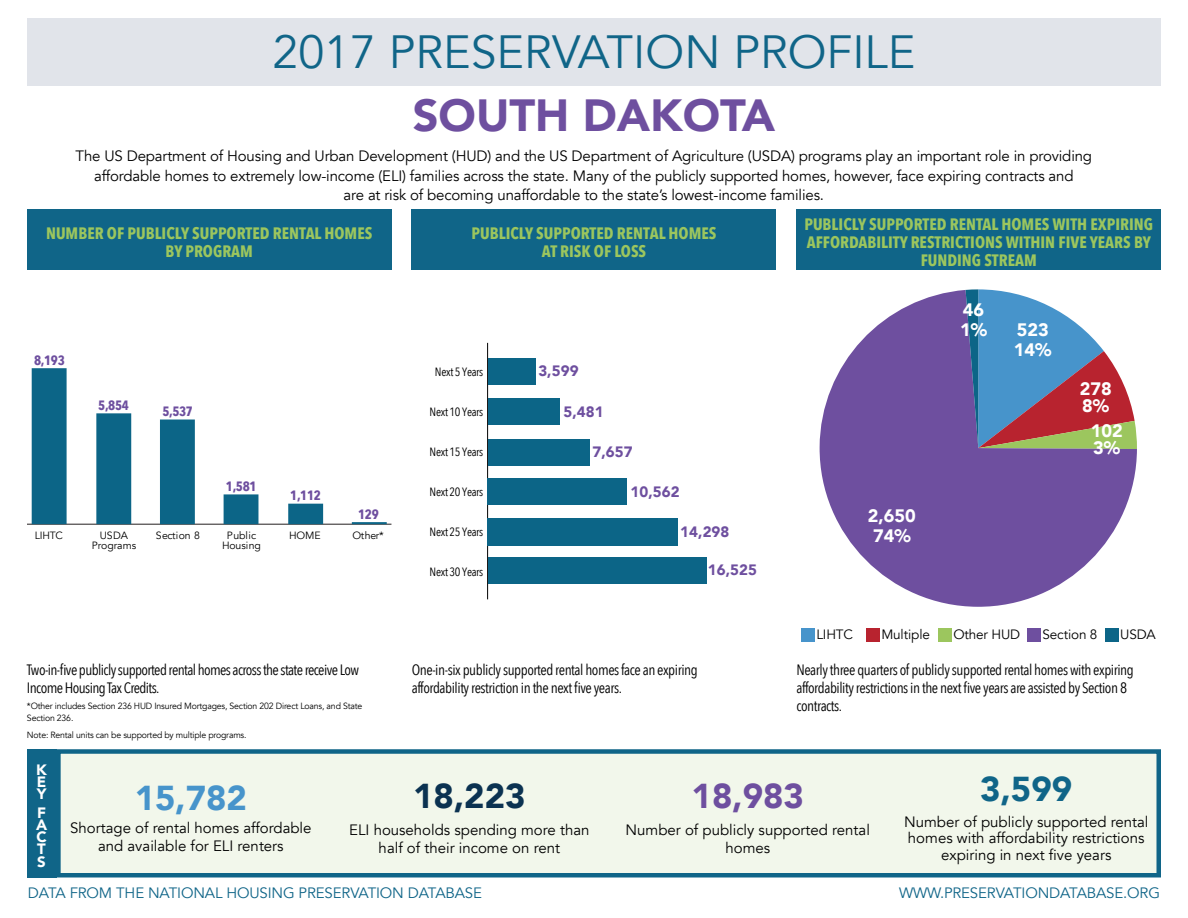
<style>
.page{position:relative;width:1188px;height:918px;background:#fff}
.page>*{position:absolute;margin:0;border:0;box-sizing:border-box;transform-origin:0 0}
.t1{font:46.5px "Avenir";color:#106588}
.t2{font:900 45px "Avenir";color:#6e4f9f}
.t3{font:900 34.5px "Avenir";color:#4794cb}
.t4{font:900 34.5px "Avenir";color:#0b3251}
.t5{font:900 34.5px "Avenir";color:#6e4f9f}
.t6{font:900 34.5px "Avenir";color:#106588}
.t7{font:900 18px/20.1px "Avenir";color:#fff}
.t8{font:700 16.5px/18px "Avenir Next Condensed";color:#9cc65e;text-align:center}
.t9{font:15px/18px "Avenir";letter-spacing:-.01em;color:#000;text-align:center}
.t10{font:15px/18px "Avenir Next Condensed";letter-spacing:-.03em;color:#000}
.t11{font:15px "Avenir";letter-spacing:-.01em;color:#106588}
.t12{font:900 15px "Avenir";letter-spacing:.005em;color:#6e4f9f}
.t13{font:900 15px/12px "Avenir";color:#fff;text-align:justify}
.t14{font:13.5px "Avenir";letter-spacing:-.01em;color:#000}
.t15{font:700 13.5px "Avenir Next Condensed";letter-spacing:-.025em;color:#6e4f9f}
.t16{font:12px "Avenir Next Condensed";letter-spacing:-.025em;color:#000}
.t17{font:10.5px/10.5px "Avenir";color:#000;text-align:center}
.t18{font:9px/12px "Avenir";letter-spacing:-.02em;color:#000}
</style>
<div class="page">
<div style="left:27px;top:18px;width:1134px;height:68px;background:#e1e4ea"></div>
<div style="left:27px;top:209px;width:365px;height:61px;background:#106588"></div>
<div style="left:412px;top:209px;width:364px;height:61px;background:#106588"></div>
<div style="left:797px;top:209px;width:364px;height:61px;background:#106588"></div>
<div style="left:27px;top:749px;width:29px;height:129px;background:#106588"></div>
<div style="left:58px;top:752px;width:1101px;height:123px;background:#f2f7eb"></div>
<div style="left:56px;top:749px;width:1105px;height:129px;border:4px solid #106588"></div>
<hr style="left:27px;top:524px;width:364px;height:1px;background:#231f20">
<svg style="left:32px;top:368px;width:355px;height:156px"></svg>
<hr style="left:487px;top:343px;width:1px;height:256px;background:#000">
<div style="left:488px;top:358px;width:48px;height:27px;background:#0c6587"></div>
<div style="left:488px;top:398px;width:72px;height:27px;background:#0c6587"></div>
<div style="left:488px;top:439px;width:102px;height:27px;background:#0c6587"></div>
<div style="left:488px;top:478px;width:139px;height:27px;background:#0c6587"></div>
<div style="left:488px;top:518px;width:190px;height:27px;background:#0c6587"></div>
<div style="left:488px;top:557px;width:219px;height:27px;background:#0c6587"></div>
<div style="left:802px;top:628px;width:13px;height:13px;background:#4794cb"></div>
<div style="left:866px;top:628px;width:14px;height:13px;background:#b8232f"></div>
<div style="left:938px;top:628px;width:14px;height:13px;background:#9cc65e"></div>
<div style="left:1028px;top:628px;width:13px;height:13px;background:#6e4f9f"></div>
<div style="left:1105px;top:628px;width:14px;height:13px;background:#0c6587"></div>
<svg style="left:819px;top:290px;width:318px;height:317px;fill:#6e4f9f"></svg>
<svg style="left:966px;top:289px;width:171px;height:160px"></svg>
<h1 class="t1" style="left:273px;top:24px;width:644px">2017 PRESERVATION PROFILE</h1>
<h2 class="t2" style="left:413px;top:76px;width:364px">SOUTH DAKOTA</h2>
<p class="t9" style="left:76px;top:147px;width:1018px;line-height:19.5px">The US Department of Housing and Urban Development (HUD) and the US Department of Agriculture (USDA) programs play an important role in providing affordable homes to extremely low-income (ELI) families across the state. Many of the publicly supported homes, however, face expiring contracts and<br>are at risk of becoming unaffordable to the state’s lowest-income families.</p>
<p class="t8" style="left:46px;top:224px;width:328px">NUMBER OF PUBLICLY SUPPORTED RENTAL HOMES<br>BY PROGRAM</p>
<p class="t8" style="left:472px;top:224px;width:246px">PUBLICLY SUPPORTED RENTAL HOMES<br>AT RISK OF LOSS</p>
<p class="t8" style="left:804px;top:215px;width:350px">PUBLICLY SUPPORTED RENTAL HOMES WITH EXPIRING<br>AFFORDABILITY RESTRICTIONS WITHIN FIVE YEARS BY<br>FUNDING STREAM</p>
<p class="t15" style="left:34px;top:352px;width:32px">8,193</p>
<p class="t16" style="left:435px;top:361px;width:50px">Next 5 Years</p>
<p class="t12" style="left:538px;top:358px;width:42px">3,599</p>
<p class="t7" style="left:960px;top:299px;width:28px">46<br>1%</p>
<p class="t7" style="left:1014px;top:319px;width:39px">523<br>14%</p>
<p class="t15" style="left:98px;top:397px;width:32px">5,854</p>
<p class="t15" style="left:162px;top:403px;width:32px">5,537</p>
<p class="t16" style="left:430px;top:401px;width:55px">Next 10 Years</p>
<p class="t16" style="left:430px;top:441px;width:55px">Next 15 Years</p>
<p class="t12" style="left:563px;top:398px;width:42px">5,481</p>
<p class="t12" style="left:592px;top:439px;width:42px">7,657</p>
<p class="t7" style="left:1080px;top:380px;width:33px;line-height:17.1px">278<br>8%</p>
<p class="t7" style="left:1091px;top:422px;width:33px;line-height:17.1px">102<br>3%</p>
<p class="t15" style="left:226px;top:478px;width:32px">1,581</p>
<p class="t15" style="left:290px;top:487px;width:32px">1,112</p>
<p class="t16" style="left:430px;top:481px;width:55px">Next 20 Years</p>
<p class="t12" style="left:630px;top:479px;width:51px">10,562</p>
<p class="t15" style="left:358px;top:506px;width:22px">129</p>
<p class="t17" style="left:35px;top:530px;width:30px">LIHTC</p>
<p class="t17" style="left:156px;top:530px;width:46px">Section 8</p>
<p class="t17" style="left:222px;top:530px;width:40px">Public<br>Housing</p>
<p class="t17" style="left:92px;top:530px;width:46px">USDA<br>Programs</p>
<p class="t17" style="left:289px;top:530px;width:33px">HOME</p>
<p class="t17" style="left:352px;top:530px;width:33px">Other*</p>
<p class="t16" style="left:430px;top:521px;width:55px">Next 25 Years</p>
<p class="t12" style="left:680px;top:519px;width:51px">14,298</p>
<p class="t7" style="left:868px;top:505px;width:49px">2,650<br>74%</p>
<p class="t16" style="left:430px;top:561px;width:55px">Next 30 Years</p>
<p class="t12" style="left:708px;top:557px;width:51px">16,525</p>
<p class="t14" style="left:816px;top:627px;width:38px">LIHTC</p>
<p class="t14" style="left:881px;top:627px;width:50px">Multiple</p>
<p class="t14" style="left:953px;top:627px;width:68px">Other HUD</p>
<p class="t14" style="left:1043px;top:627px;width:56px">Section 8</p>
<p class="t14" style="left:1120px;top:627px;width:37px">USDA</p>
<p class="t10" style="left:27px;top:660px;width:333px">Two-in-five publicly supported rental homes across the state receive Low<br>Income Housing Tax Credits.</p>
<p class="t18" style="left:27px;top:700px;width:337px">*Other includes Section 236 HUD Insured Mortgages, Section 202 Direct Loans, and State<br>Section 236.</p>
<p class="t18" style="left:27px;top:729px;width:221px">Note: Rental units can be supported by multiple programs.</p>
<p class="t10" style="left:412px;top:660px;width:288px">One-in-six publicly supported rental homes face an expiring affordability restriction in the next five years.</p>
<p class="t10" style="left:797px;top:660px;width:339px">Nearly three quarters of publicly supported rental homes with expiring affordability restrictions in the next five years are assisted by Section 8 contracts.</p>
<p class="t13" style="left:36px;top:763px;width:12px">K E Y</p>
<p class="t13" style="left:36px;top:806px;width:13px">F A C T</p>
<p class="t13" style="left:37px;top:855px;width:10px">S</p>
<h3 class="t3" style="left:135px;top:769px;width:114px">15,782</h3>
<p class="t9" style="left:70px;top:819px;width:243px">Shortage of rental homes affordable and available for ELI renters</p>
<h3 class="t4" style="left:413px;top:767px;width:114px">18,223</h3>
<p class="t9" style="left:349px;top:821px;width:242px">ELI households spending more than half of their income on rent</p>
<h3 class="t5" style="left:692px;top:767px;width:114px">18,983</h3>
<p class="t9" style="left:626px;top:821px;width:246px">Number of publicly supported rental homes</p>
<h3 class="t6" style="left:980px;top:760px;width:93px">3,599</h3>
<p class="t9" style="left:904px;top:814px;width:246px;line-height:16.5px">Number of publicly supported rental homes with affordability restrictions expiring in next five years</p>
<p class="t11" style="left:28px;top:884px;width:456px">DATA FROM THE NATIONAL HOUSING PRESERVATION DATABASE</p>
<p class="t11" style="left:899px;top:884px;width:262px">WWW.PRESERVATIONDATABASE.ORG</p>
</div>
